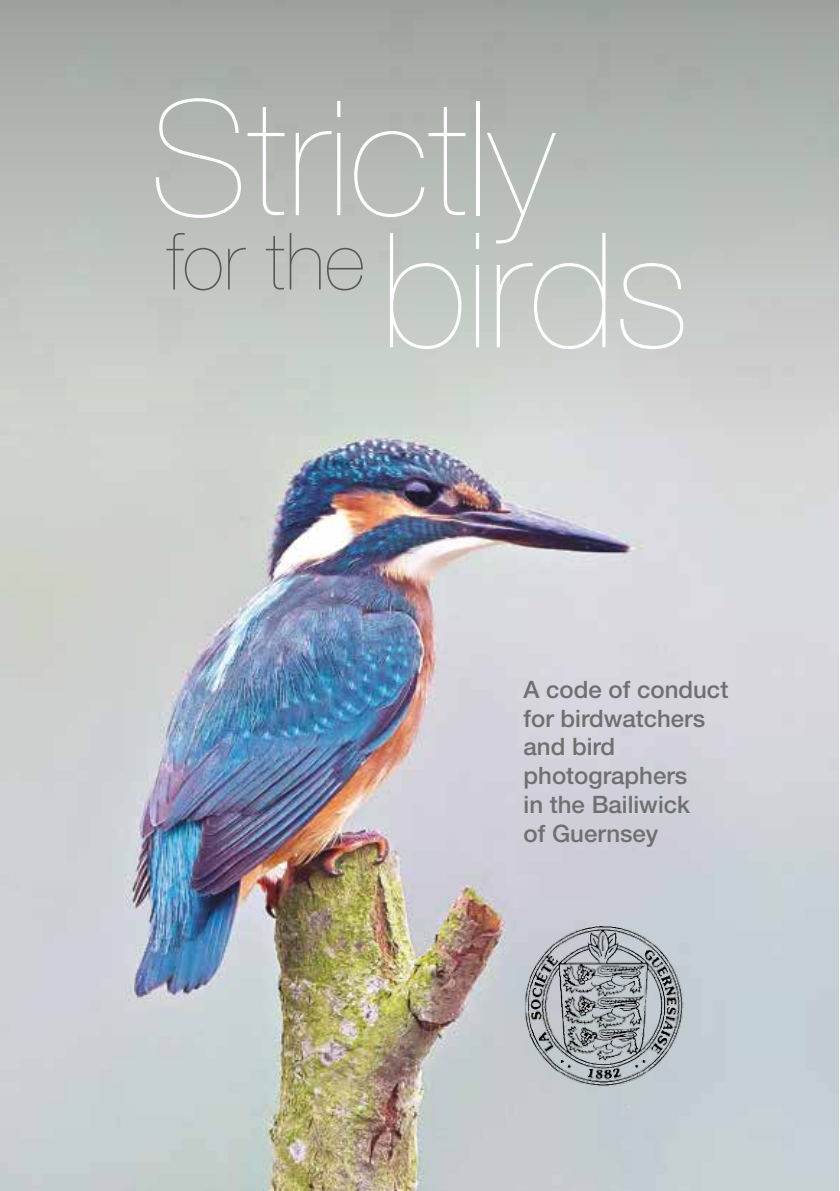
<style>
.page{position:relative;width:840px;height:1191px;background:#fff}
.page>*{position:absolute;margin:0;border:0;box-sizing:border-box;transform-origin:0 0}
.t1{font:200 160px/132px "Helvetica Neue LT Std";color:#fff}
.t2{font:200 79.2px "Helvetica Neue LT Std";color:#575756}
.t3{font:500 24px/28.8px "Helvetica Neue LT Std";color:#706f6f}
</style>
<div class="page">
<img style="left:0;top:437px;width:838px;height:754px">
<div style="left:0;top:1px;width:838px;height:436px;background:linear-gradient(to bottom,#a0a59f,#d4d9d5)"></div>
<img style="left:483px;top:901px;width:230px;height:212px">
<h1 class="t1" style="left:381px;top:92px;width:310px;text-indent:-230px">Strictly birds</h1>
<h2 class="t2" style="left:166px;top:216px;width:200px">for the</h2>
<p class="t3" style="left:523px;top:674px;width:206px">A code of conduct for birdwatchers and bird photographers<br>in the Bailiwick<br>of Guernsey</p>
</div>
